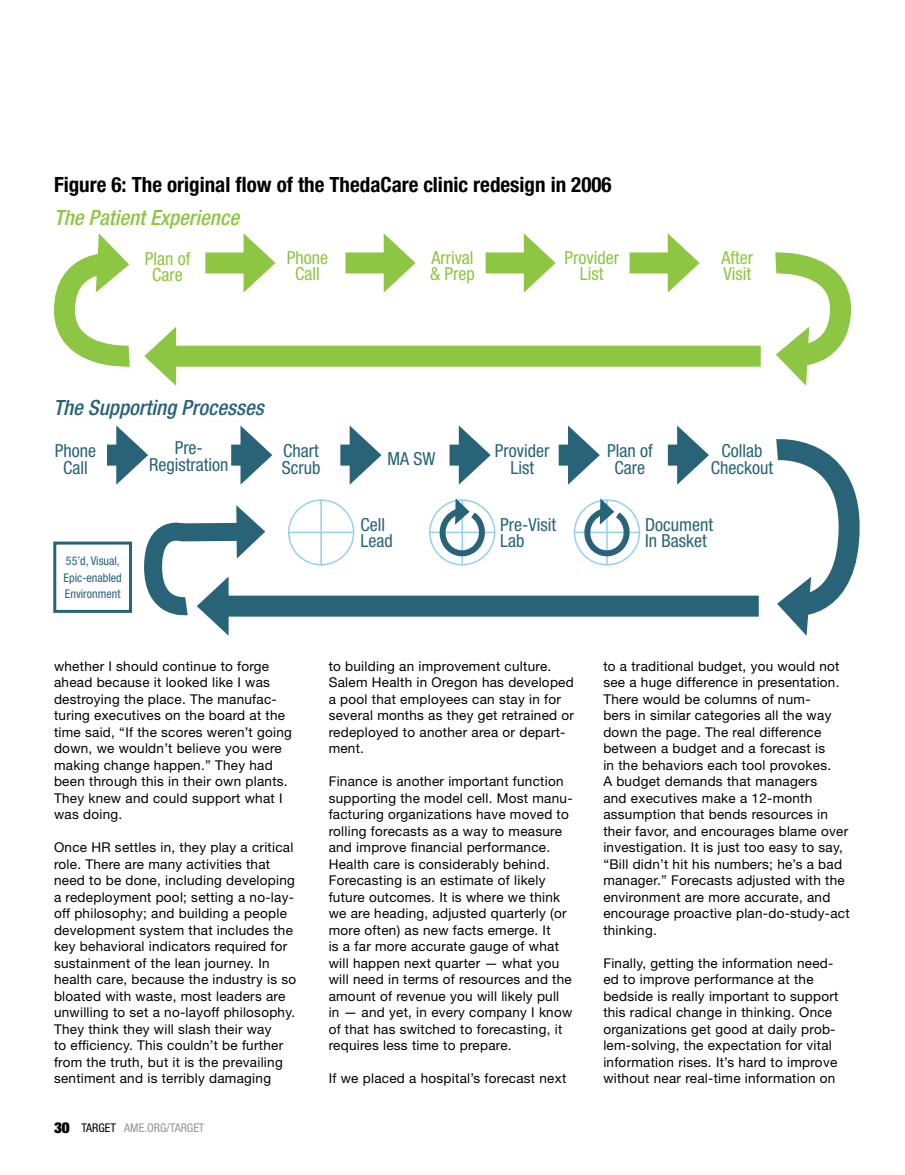
<style>
.page{position:relative;width:905px;height:1175px;background:#fff}
.page>*{position:absolute;margin:0;border:0;box-sizing:border-box;transform-origin:0 0}
.t1{font:700 condensed 21px "Helvetica Neue LT Std";color:#000}
.t2{font:italic 500 condensed 21px "Helvetica Neue LT Std";color:#286378}
.t3{font:italic 500 condensed 21px "Helvetica Neue LT Std";color:#8dc642}
.t4{font:condensed 18px/16.5px "Helvetica Neue LT Std";color:#286378;text-align:center}
.t5{font:condensed 18px/16.5px "Helvetica Neue LT Std";color:#8dc642;text-align:center}
.t6{font:13.5px/16.5px "Helvetica Neue LT Std";letter-spacing:.02em;color:#000}
.t7{font:condensed 12px/16.5px "Helvetica Neue LT Std";color:#286378}
.t8{font:condensed 12px "Helvetica Neue LT Std";color:#939598}
.s1{font-weight:900;font-size:15px;color:#000}
.s2{color:#000}
</style>
<div class="page">
<div style="left:164px;top:346px;width:596px;height:21px;background:#8dc642"></div>
<svg style="left:54px;top:233px;width:122px;height:153px"></svg>
<svg style="left:754px;top:252px;width:97px;height:134px"></svg>
<div style="left:629px;top:252px;width:50px;height:21px;background:#8dc642"></div>
<svg style="left:667px;top:233px;width:32px;height:59px"></svg>
<div style="left:345px;top:252px;width:50px;height:21px;background:#8dc642"></div>
<svg style="left:383px;top:233px;width:32px;height:59px"></svg>
<div style="left:205px;top:252px;width:50px;height:21px;background:#8dc642"></div>
<svg style="left:243px;top:233px;width:32px;height:59px"></svg>
<div style="left:485px;top:252px;width:50px;height:21px;background:#8dc642"></div>
<svg style="left:524px;top:233px;width:31px;height:59px"></svg>
<div style="left:107px;top:444px;width:21px;height:21px;background:#286378"></div>
<svg style="left:116px;top:425px;width:32px;height:60px"></svg>
<div style="left:231px;top:444px;width:21px;height:21px;background:#286378"></div>
<svg style="left:240px;top:425px;width:32px;height:60px"></svg>
<div style="left:340px;top:444px;width:21px;height:21px;background:#286378"></div>
<svg style="left:349px;top:425px;width:32px;height:60px"></svg>
<div style="left:449px;top:444px;width:21px;height:21px;background:#286378"></div>
<svg style="left:459px;top:425px;width:31px;height:60px"></svg>
<div style="left:558px;top:444px;width:22px;height:21px;background:#286378"></div>
<svg style="left:568px;top:425px;width:32px;height:60px"></svg>
<div style="left:667px;top:444px;width:22px;height:21px;background:#286378"></div>
<svg style="left:677px;top:425px;width:32px;height:60px"></svg>
<svg style="left:756px;top:439px;width:104px;height:196px"></svg>
<div style="left:217px;top:595px;width:541px;height:21px;background:#286378"></div>
<div style="left:288px;top:499px;width:66px;height:66px;border:2px solid #95d1ec;border-radius:50%"></div>
<hr style="left:320px;top:499px;width:2px;height:66px;background:#95d1ec">
<hr style="left:288px;top:531px;width:66px;height:2px;background:#95d1ec">
<svg style="left:144px;top:505px;width:122px;height:130px"></svg>
<div style="left:429px;top:499px;width:66px;height:66px;border:2px solid #95d1ec;border-radius:50%"></div>
<hr style="left:461px;top:499px;width:2px;height:66px;background:#95d1ec">
<hr style="left:429px;top:531px;width:66px;height:2px;background:#95d1ec">
<div style="left:573px;top:499px;width:67px;height:66px;border:2px solid #95d1ec;border-radius:50%"></div>
<hr style="left:606px;top:499px;width:1px;height:66px;background:#95d1ec">
<hr style="left:573px;top:531px;width:67px;height:2px;background:#95d1ec">
<svg style="left:433px;top:498px;width:58px;height:64px"></svg>
<svg style="left:578px;top:498px;width:58px;height:64px"></svg>
<div style="left:53px;top:541px;width:79px;height:72px;border:3px solid #286378"></div>
<h1 class="t1" style="left:54px;top:172px;width:559px">Figure 6: The original flow of the ThedaCare clinic redesign in 2006</h1>
<h1 class="t3" style="left:54px;top:205px;width:187px">The Patient Experience</h1>
<h2 class="t5" style="left:145px;top:250px;width:47px">Plan of<br>Care</h2>
<h2 class="t5" style="left:287px;top:249px;width:43px">Phone<br>Call</h2>
<h2 class="t5" style="left:430px;top:249px;width:46px;text-align:left">Arrival &amp; Prep</h2>
<h2 class="t5" style="left:721px;top:249px;width:33px;text-align:left">After<br>Visit</h2>
<h2 class="t5" style="left:564px;top:249px;width:56px">Provider<br>List</h2>
<h1 class="t2" style="left:53px;top:395px;width:212px">The Supporting Processes</h1>
<h2 class="t4" style="left:55px;top:442px;width:43px">Phone<br>Call</h2>
<h2 class="t4" style="left:149px;top:439px;width:81px">Pre-<br>Registration</h2>
<h2 class="t4" style="left:282px;top:442px;width:40px;text-align:left">Chart<br>Scrub</h2>
<h2 class="t4" style="left:387px;top:450px;width:49px">MA SW</h2>
<h2 class="t4" style="left:495px;top:442px;width:56px">Provider<br>List</h2>
<h2 class="t4" style="left:607px;top:442px;width:47px">Plan of<br>Care</h2>
<h2 class="t4" style="left:710px;top:442px;width:64px">Collab<br>Checkout</h2>
<p class="t7" style="left:64px;top:552px;width:59px">55’d, Visual,<br>Epic-enabled<br>Environment</p>
<p class="t6" style="left:54px;top:657px;width:239px">whether I should continue to forge ahead because it looked like I was destroying the place. The manufac&shy;turing executives on the board at the time said, “If the scores weren’t going down, we wouldn’t believe you were making change happen.” They had been through this in their own plants.<br>They knew and could support what I was doing.</p>
<p class="t6" style="left:54px;top:839px;width:244px">Once HR settles in, they play a critical role. There are many activities that need to be done, including developing a redeployment pool; setting a no-lay&shy;off philosophy; and building a people development system that includes the key behavioral indicators required for sustainment of the lean journey. In health care, because the industry is so bloated with waste, most leaders are unwilling to set a no-layoff philosophy.<br>They think they will slash their way<br>to efficiency. This couldn’t be further from the truth, but it is the prevailing sentiment and is terribly damaging</p>
<p class="t8" style="left:54px;top:1120px;width:152px"><span class="s1">30</span> <span class="s2">TARGET</span> AME.ORG/TARGET</p>
<h2 class="t4" style="left:360px;top:516px;width:34px;text-align:left">Cell<br>Lead</h2>
<h2 class="t4" style="left:500px;top:516px;width:57px;text-align:left">Pre-Visit<br>Lab</h2>
<h2 class="t4" style="left:645px;top:516px;width:69px;text-align:left">Document<br>In Basket</h2>
<p class="t6" style="left:328px;top:657px;width:247px">to building an improvement culture.<br>Salem Health in Oregon has developed a pool that employees can stay in for several months as they get retrained or redeployed to another area or depart&shy;ment.</p>
<p class="t6" style="left:328px;top:773px;width:245px">Finance is another important function supporting the model cell. Most manu&shy;facturing organizations have moved to rolling forecasts as a way to measure and improve financial performance.<br>Health care is considerably behind.<br>Forecasting is an estimate of likely future outcomes. It is where we think we are heading, adjusted quarterly (or more often) as new facts emerge. It<br>is a far more accurate gauge of what will happen next quarter — what you will need in terms of resources and the amount of revenue you will likely pull in — and yet, in every company I know of that has switched to forecasting, it requires less time to prepare.</p>
<p class="t6" style="left:328px;top:1070px;width:239px">If we placed a hospital’s forecast next</p>
<p class="t6" style="left:603px;top:657px;width:248px">to a traditional budget, you would not see a huge difference in presentation.<br>There would be columns of num-<br>bers in similar categories all the way down the page. The real difference between a budget and a forecast is<br>in the behaviors each tool provokes.<br>A budget demands that managers<br>and executives make a 12-month assumption that bends resources in their favor, and encourages blame over investigation. It is just too easy to say, “Bill didn’t hit his numbers; he’s a bad manager.” Forecasts adjusted with the environment are more accurate, and encourage proactive plan-do-study-act thinking.</p>
<p class="t6" style="left:603px;top:954px;width:237px">Finally, getting the information need&shy;ed to improve performance at the bedside is really important to support this radical change in thinking. Once organizations get good at daily prob&shy;lem-solving, the expectation for vital information rises. It’s hard to improve without near real-time information on</p>
</div>
